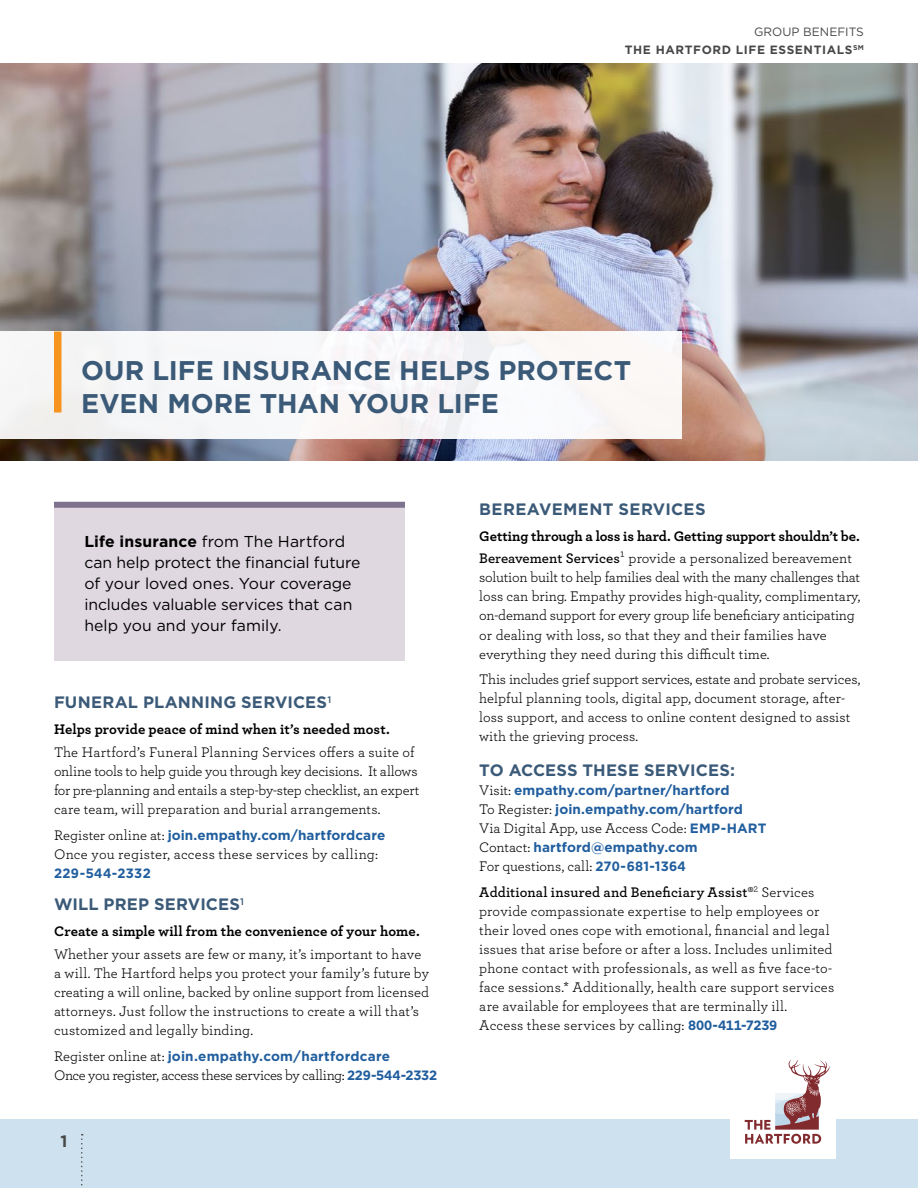
<style>
.page{position:relative;width:918px;height:1188px;background:#fff}
.page>*{position:absolute;margin:0;border:0;box-sizing:border-box;transform-origin:0 0}
.t1{font:700 27px/32.4px "Gotham";letter-spacing:.005em;color:#3b5a78}
.t2{font:700 16.5px "Gotham";letter-spacing:.01em;color:#3b5a78}
.t3{font:700 16.5px "Gotham";color:#484848}
.t4{font:15.75px/21px "Gotham";letter-spacing:-.005em;color:#000}
.t5{font:14.55px/19px "Archer";color:#000}
.t6{font:700 14.55px/22.5px "Archer";letter-spacing:.005em;color:#000}
.t7{font:600 14.55px/25.8px "Archer";letter-spacing:.015em;color:#000}
.t8{font:14.55px "Archer";letter-spacing:-.025em;color:#000}
.t9{font:14.55px "Archer";letter-spacing:.02em;color:#000}
.t10{font:700 13.5px/19px "Gotham";letter-spacing:.01em;color:#215e9e}
.t11{font:700 13.5px "Gotham";letter-spacing:.03em;color:#215e9e}
.t12{font:700 12px/18px "Gotham";letter-spacing:.05em;color:#484848;text-align:right}
.s1{font-weight:400}
.s2{font-weight:700}
.s3{font-weight:500}
.s4{font-family:"Archer";font-weight:400;font-size:14.55px;color:#000}
.s5{font-family:"Gotham";font-weight:700;font-size:13.5px;color:#215e9e}
.s6{font-weight:600}
</style>
<div class="page">
<div style="left:0;top:1119px;width:918px;height:69px;background:#cee1ee"></div>
<svg style="left:81px;top:1134px;width:2px;height:52px"></svg>
<div style="left:730px;top:1053px;width:106px;height:105px;background:#fff"></div>
<svg style="left:745px;top:1060px;width:85px;height:84px"></svg>
<div style="left:54px;top:505px;width:351px;height:155px;background:#e0d8e1"></div>
<div style="left:54px;top:502px;width:351px;height:6px;background:#7e738f"></div>
<img style="left:0;top:64px;width:918px;height:396px">
<div style="left:0;top:332px;width:682px;height:108px;background:#f7f7f7"></div>
<div style="left:54px;top:332px;width:8px;height:80px;background:#f7941f"></div>
<p class="t12" style="left:625px;top:23px;width:241px"><span class="s1">GROUP BENEFITS<br></span>THE HARTFORD LIFE ESSENTIALS<sup>SM</sup></p>
<h1 class="t1" style="left:81px;top:354px;width:552px">OUR LIFE INSURANCE HELPS PROTECT<br>EVEN MORE THAN YOUR LIFE</h1>
<p class="t4" style="left:84px;top:531px;width:278px"><span class="s2">Life insurance</span> from The Hartford can help protect the financial future of your loved ones. Your coverage includes valuable services that can help you and your family.</p>
<p class="t2" style="left:54px;top:692px;width:280px">FUNERAL PLANNING SERVICES<span class="s3">1</span></p>
<p class="t6" style="left:54px;top:717px;width:337px">Helps provide peace of mind when it’s needed most.</p>
<p class="t5" style="left:54px;top:742px;width:367px">The Hartford’s Funeral Planning Services offers a suite of online tools to help guide you through key decisions. It allows for pre-planning and entails a step-by-step checklist, an expert care team, will preparation and burial arrangements.</p>
<p class="t10" style="left:54px;top:825px;width:333px"><span class="s4">Register online at:</span> join.empathy.com/hartfordcare</p>
<p class="t9" style="left:54px;top:844px;width:326px">Once you register, access these services by calling:</p>
<p class="t11" style="left:54px;top:864px;width:98px">229-544-2332</p>
<p class="t2" style="left:54px;top:894px;width:192px">WILL PREP SERVICES<sup>1</sup></p>
<p class="t6" style="left:54px;top:919px;width:367px">Create a simple will from the convenience of your home.</p>
<p class="t5" style="left:54px;top:944px;width:377px">Whether your assets are few or many, it’s important to have a will. The Hartford helps you protect your family’s future by creating a will online, backed by online support from licensed attorneys. Just follow the instructions to create a will that’s customized and legally binding.</p>
<p class="t10" style="left:54px;top:1046px;width:338px"><span class="s4">Register online at:</span> join.empathy.com/hartfordcare</p>
<p class="t8" style="left:54px;top:1065px;width:385px">Once you register, access these services by calling: <span class="s5">229-544-2332</span></p>
<p class="t3" style="left:61px;top:1130px;width:8px">1</p>
<p class="t2" style="left:479px;top:498px;width:228px">BEREAVEMENT SERVICES</p>
<p class="t6" style="left:479px;top:524px;width:382px">Getting through a loss is hard. Getting support shouldn’t be.<br><span class="s6">Bereavement Services</span><span class="s1">¹ provide a personalized bereavement</span></p>
<p class="t5" style="left:479px;top:567px;width:383px">solution built to help families deal with the many challenges that loss can bring. Empathy provides high-quality, complimentary, on-demand support for every group life beneficiary anticipating or dealing with loss, so that they and their families have everything they need during this difficult time.</p>
<p class="t5" style="left:479px;top:669px;width:383px">This includes grief support services, estate and probate services, helpful planning tools, digital app, document storage, after&shy;loss support, and access to online content designed to assist with the grieving process.</p>
<p class="t2" style="left:479px;top:759px;width:257px">TO ACCESS THESE SERVICES:</p>
<p class="t10" style="left:479px;top:781px;width:265px"><span class="s4">Visit:</span> empathy.com/partner/hartford<br><span class="s4">To Register:</span> join.empathy.com/hartford</p>
<p class="t5" style="left:479px;top:818px;width:289px">Via Digital App, use Access Code: <span class="s5">EMP-HART</span></p>
<p class="t10" style="left:479px;top:838px;width:220px"><span class="s4">Contact:</span> hartford@empathy.com</p>
<p class="t7" style="left:479px;top:853px;width:337px"><span class="s1">For questions, call:</span> <span class="s5">270-681-1364<br></span>Additional insured and Beneficiary Assist®<sup>2</sup> <span class="s1">Services</span></p>
<p class="t5" style="left:479px;top:901px;width:357px">provide compassionate expertise to help employees or their loved ones cope with emotional, financial and legal issues that arise before or after a loss. Includes unlimited phone contact with professionals, as well as five face-to&shy;face sessions.* Additionally, health care support services are available for employees that are terminally ill.<br>Access these services by calling: <span class="s5">800-411-7239</span></p>
</div>
